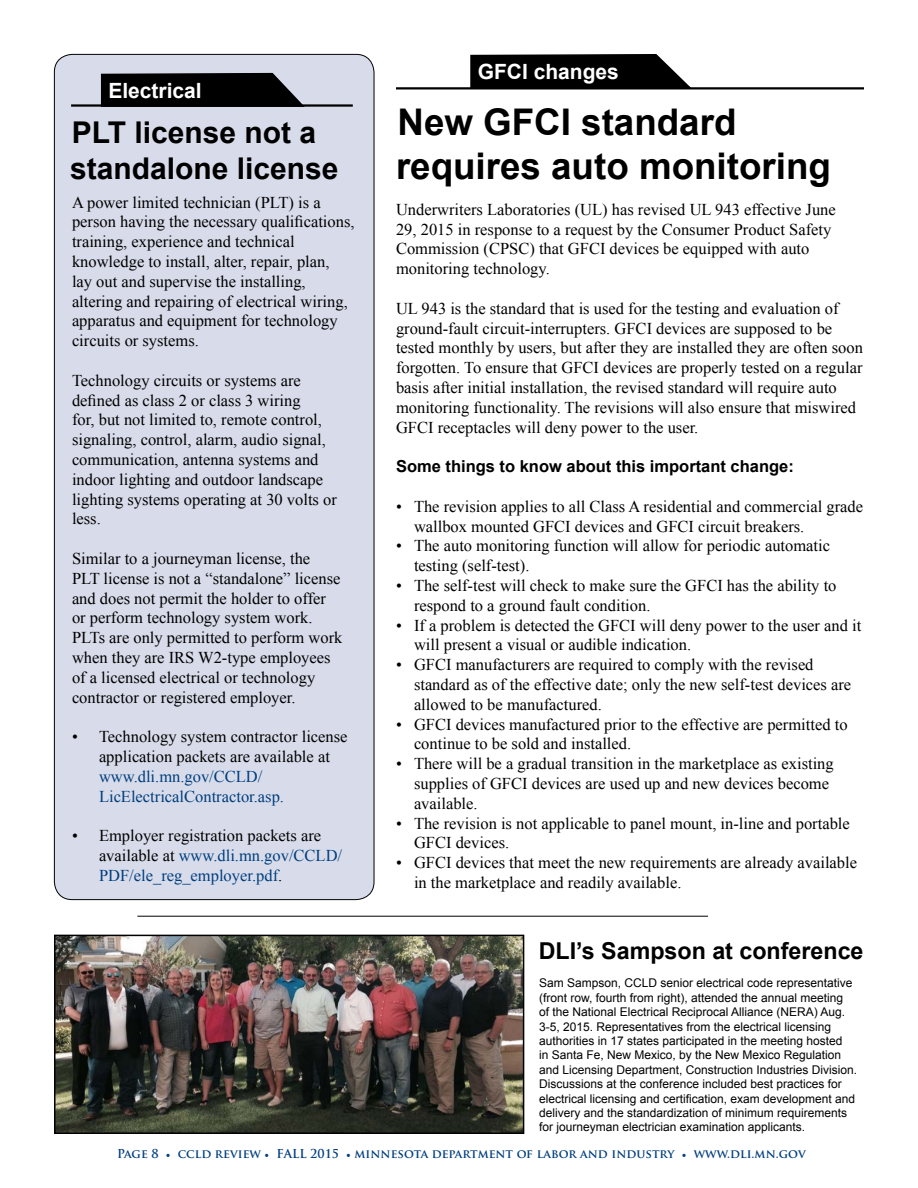
<style>
.page{position:relative;width:918px;height:1188px;background:#fff}
.page>*{position:absolute;margin:0;border:0;box-sizing:border-box;transform-origin:0 0}
.Headline_-_main_-_bl{font:700 36.75px/44.1px "Arial";color:#000}
.Headline_-_main_-_bl-2{font:700 30px/36px "Arial";color:#000}
.Headline_-_main_-_bl-3{font:700 23.25px "Arial";color:#000}
.t1{font:700 21px "Arial";color:#fff}
.Body_paragraph{font:16.5px/19.8px "Times New Roman";color:#000}
.t2{font:16.5px/19.8px "Times New Roman";color:#003e7e}
.t3{font:700 16.5px "Arial";color:#000}
.Cutline{font:12px/14.4px "Arial";color:#000}
.t4{font:700 12px "Trajan Pro";color:#003e7e}
.s1{color:#003e7e}
.s2{color:#000}
.s3{font-family:"Minion Pro";font-weight:400}
</style>
<div class="page">
<div style="left:54px;top:54px;width:320px;height:846px;background:#d8dcea;border-radius:18px"></div>
<hr style="left:71px;top:104px;width:282px;height:3px;background:#000">
<svg style="left:100px;top:72px;width:207px;height:35px"></svg>
<img style="left:57px;top:938px;width:464px;height:193px">
<div style="left:54px;top:935px;width:470px;height:199px;border:2px solid #000"></div>
<hr style="left:396px;top:87px;width:468px;height:3px;background:#000">
<svg style="left:470px;top:54px;width:223px;height:34px;background:#181818"></svg>
<hr style="left:137px;top:916px;width:571px;height:1px;background:#000">
<p class="t1" style="left:108px;top:76px;width:95px">Electrical</p>
<h2 class="Headline_-_main_-_bl-2" style="left:70px;top:116px;width:270px">PLT license not a standalone license</h2>
<p class="Body_paragraph" style="left:72px;top:192px;width:284px">A power limited technician (PLT) is a person having the necessary qualifications, training, experience and technical knowledge to install, alter, repair, plan,<br>lay out and supervise the installing, altering and repairing of electrical wiring, apparatus and equipment for technology circuits or systems.</p>
<p class="Body_paragraph" style="left:72px;top:370px;width:266px">Technology circuits or systems are defined as class 2 or class 3 wiring<br>for, but not limited to, remote control, signaling, control, alarm, audio signal, communication, antenna systems and indoor lighting and outdoor landscape lighting systems operating at 30 volts or less.</p>
<p class="Body_paragraph" style="left:72px;top:548px;width:272px">Similar to a journeyman license, the<br>PLT license is not a “standalone” license and does not permit the holder to offer or perform technology system work.<br>PLTs are only permitted to perform work when they are IRS W2-type employees of a licensed electrical or technology contractor or registered employer.</p>
<p class="Body_paragraph" style="left:99px;top:727px;width:250px;text-indent:-27px">• Technology system contractor license application packets are available at <span class="s1">www.dli.mn.gov/CCLD/ LicElectricalContractor.asp.</span></p>
<p class="t2" style="left:99px;top:826px;width:245px;text-indent:-27px"><span class="s2">• Employer registration packets are available at</span> www.dli.mn.gov/CCLD/<br>PDF/ele_reg_employer.pdf<span class="s2">.</span></p>
<p class="t1" style="left:478px;top:57px;width:143px">GFCI changes</p>
<h2 class="Headline_-_main_-_bl" style="left:396px;top:101px;width:436px">New GFCI standard requires auto monitoring</h2>
<p class="Body_paragraph" style="left:396px;top:199px;width:441px">Underwriters Laboratories (UL) has revised UL 943 effective June 29, 2015 in response to a request by the Consumer Product Safety Commission (CPSC) that GFCI devices be equipped with auto monitoring technology.</p>
<p class="Body_paragraph" style="left:396px;top:298px;width:468px">UL 943 is the standard that is used for the testing and evaluation of ground-fault circuit-interrupters. GFCI devices are supposed to be tested monthly by users, but after they are installed they are often soon forgotten. To ensure that GFCI devices are properly tested on a regular basis after initial installation, the revised standard will require auto monitoring functionality. The revisions will also ensure that miswired GFCI receptacles will deny power to the user.</p>
<p class="t3" style="left:396px;top:455px;width:399px">Some things to know about this important change:</p>
<p class="Body_paragraph" style="left:414px;top:496px;width:451px;text-indent:-18px">• The revision applies to all Class A residential and commercial grade wallbox mounted GFCI devices and GFCI circuit breakers.</p>
<p class="Body_paragraph" style="left:414px;top:536px;width:418px;text-indent:-18px">• The auto monitoring function will allow for periodic automatic testing (self-test).</p>
<p class="Body_paragraph" style="left:414px;top:575px;width:424px;text-indent:-18px">• The self-test will check to make sure the GFCI has the ability to respond to a ground fault condition.</p>
<p class="Body_paragraph" style="left:414px;top:615px;width:449px;text-indent:-18px">• If a problem is detected the GFCI will deny power to the user and it will present a visual or audible indication.</p>
<p class="Body_paragraph" style="left:414px;top:655px;width:439px;text-indent:-18px">• GFCI manufacturers are required to comply with the revised standard as of the effective date; only the new self-test devices are allowed to be manufactured.</p>
<p class="Body_paragraph" style="left:414px;top:714px;width:435px;text-indent:-18px">• GFCI devices manufactured prior to the effective are permitted to continue to be sold and installed.</p>
<p class="Body_paragraph" style="left:414px;top:754px;width:421px;text-indent:-18px">• There will be a gradual transition in the marketplace as existing supplies of GFCI devices are used up and new devices become available.</p>
<p class="Body_paragraph" style="left:414px;top:813px;width:437px;text-indent:-18px">• The revision is not applicable to panel mount, in-line and portable<br>GFCI devices.</p>
<p class="Body_paragraph" style="left:414px;top:853px;width:445px;text-indent:-18px">• GFCI devices that meet the new requirements are already available in the marketplace and readily available.</p>
<h2 class="Headline_-_main_-_bl-3" style="left:539px;top:936px;width:326px">DLI’s Sampson at conference</h2>
<p class="Cutline" style="left:539px;top:976px;width:320px">Sam Sampson, CCLD senior electrical code representative (front row, fourth from right), attended the annual meeting<br>of the National Electrical Reciprocal Alliance (NERA) Aug.<br>3-5, 2015. Representatives from the electrical licensing authorities in 17 states participated in the meeting hosted<br>in Santa Fe, New Mexico, by the New Mexico Regulation and Licensing Department, Construction Industries Division.<br>Discussions at the conference included best practices for electrical licensing and certification, exam development and delivery and the standardization of minimum requirements for journeyman electrician examination applicants.</p>
<p class="t4" style="left:117px;top:1146px;width:690px">Page 8 <span class="s3">•</span> ccld review <span class="s3">•</span> FALL 2015 <span class="s3">•</span> minnesota department of labor and industry <span class="s3">•</span> www.dli.mn.gov</p>
</div>
